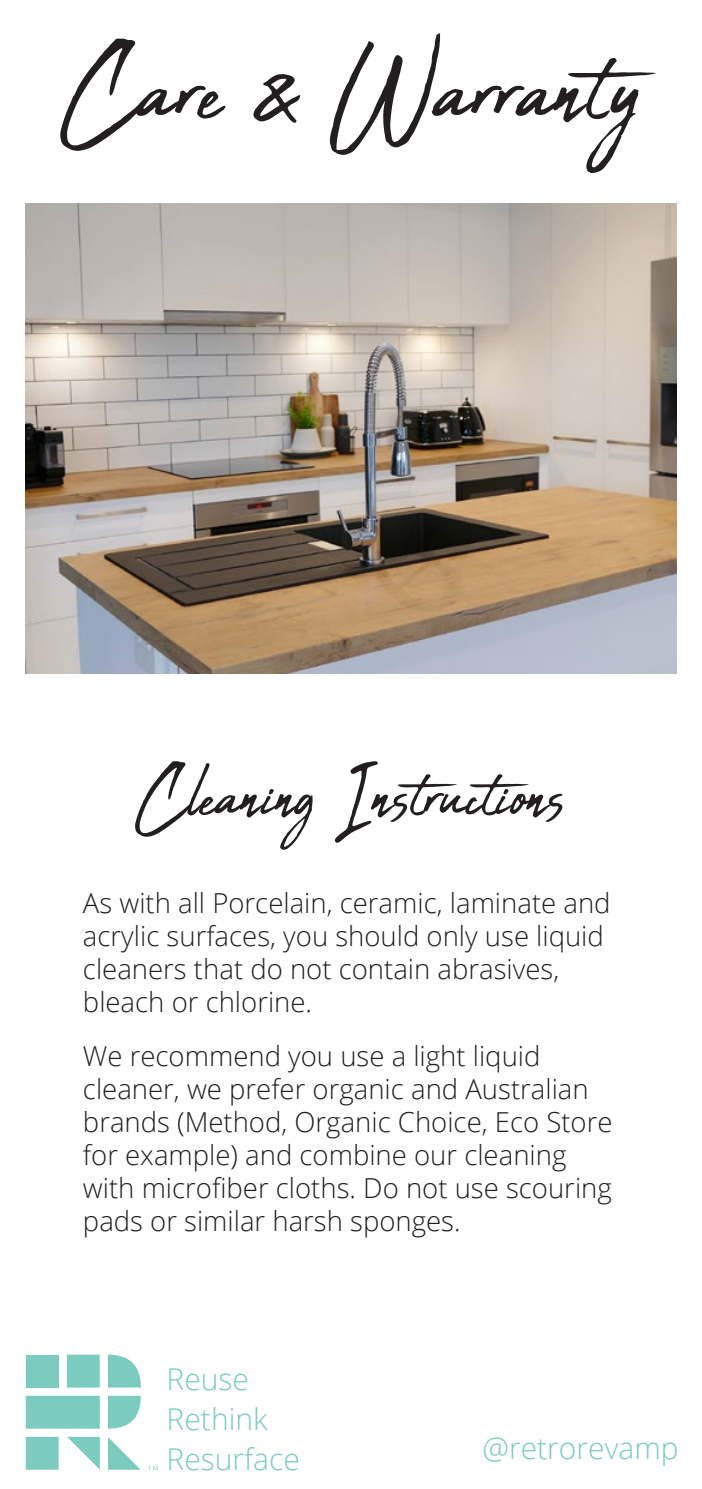
<style>
.page{position:relative;width:702px;height:1489px;background:#fff}
.page>*{position:absolute;margin:0;border:0;box-sizing:border-box;transform-origin:0 0}
.t1{font:139.75px "Abuget";color:#231f20}
.t2{font:94.25px "Abuget";color:#231f20}
.t3{font:300 30px "Open Sans";color:#7bcbbf}
.t4{font:300 27.5px/33px "Open Sans";color:#231f20}
</style>
<div class="page">
<img style="left:26px;top:204px;width:650px;height:469px">
<div style="left:26px;top:1395px;width:73px;height:33px;background:#7bcbbf"></div>
<div style="left:67px;top:1354px;width:33px;height:32px;background:#7bcbbf"></div>
<div style="left:26px;top:1354px;width:33px;height:33px;background:#7bcbbf"></div>
<svg style="left:26px;top:1436px;width:33px;height:33px"></svg>
<svg style="left:108px;top:1354px;width:33px;height:33px"></svg>
<svg style="left:108px;top:1395px;width:33px;height:33px"></svg>
<svg style="left:67px;top:1436px;width:33px;height:33px"></svg>
<svg style="left:108px;top:1437px;width:32px;height:32px"></svg>
<svg style="left:148px;top:1465px;width:9px;height:4px"></svg>
<p class="t1" style="left:61px;top:11px;width:581px">Care &amp; Warranty</p>
<p class="t2" style="left:136px;top:742px;width:432px">Cleaning Instructions</p>
<p class="t4" style="left:83px;top:885px;width:529px">As with all Porcelain, ceramic, laminate and acrylic surfaces, you should only use liquid cleaners that do not contain abrasives, bleach or chlorine.</p>
<p class="t4" style="left:83px;top:1038px;width:531px">We recommend you use a light liquid cleaner, we prefer organic and Australian brands (Method, Organic Choice, Eco Store for example) and combine our cleaning with microfiber cloths. Do not use scouring pads or similar harsh sponges.</p>
<p class="t3" style="left:167px;top:1357px;width:84px">Reuse</p>
<p class="t3" style="left:167px;top:1397px;width:103px">Rethink</p>
<p class="t3" style="left:167px;top:1437px;width:135px">Resurface</p>
<p class="t3" style="left:482px;top:1427px;width:198px">@retrorevamp</p>
</div>
